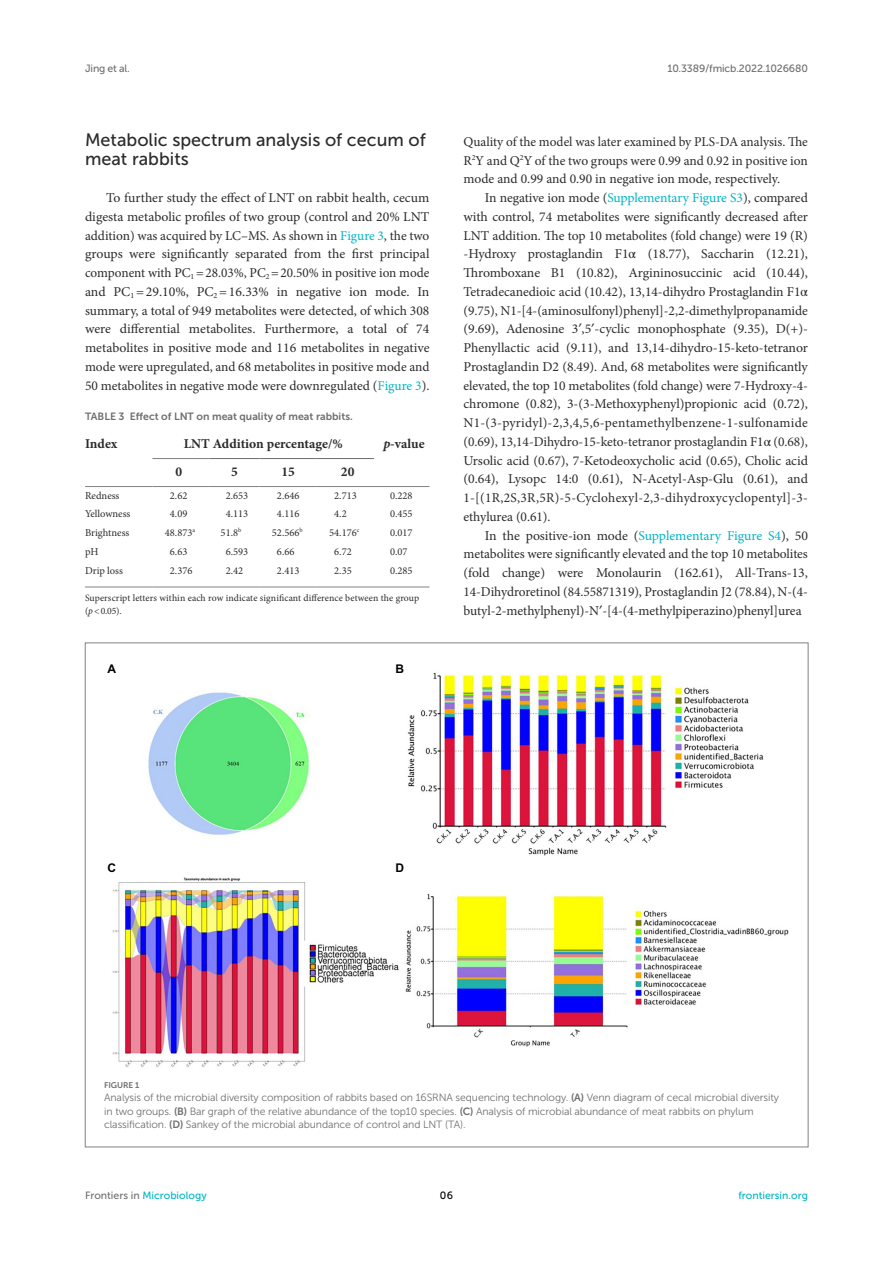
<style>
.page{position:relative;width:893px;height:1263px;background:#fff}
.page>*{position:absolute;margin:0;border:0;box-sizing:border-box;transform-origin:0 0}
.HEAD_2{font:18px/18.8px "Museo Sans 500";color:#2b2b2a}
.TEXT{font:13.5px/18.8px "Minion Pro";color:#2b2b2a;text-align:justify}
.TEXT_FLUSH{font:13.5px/18.8px "Minion Pro";color:#2b2b2a;text-align:justify}
.TB_STH{font:700 13.5px "Minion Pro";color:#2b2b2a}
.TB_CH{font:700 13.5px "Minion Pro";color:#2b2b2a}
.t1{font:700 12px "Arial";color:#000}
.FIG_LEG{font:10.5px/13.5px "Museo Sans 300";letter-spacing:-.01em;color:#706f70}
.TB_TX{font:10.5px "Minion Pro";color:#2b2b2a}
.TT{font:10.5px "Museo Sans 700";color:#706f70}
.t2{font:10.5px "Museo Sans 500";color:#00b4c4}
.t3{font:10.5px "Museo Sans 500";letter-spacing:-.015em;color:#706f70}
.t4{font:10.5px "Museo Sans 500";color:#000}
.TFN{font:9.75px/13.5px "Minion Pro";letter-spacing:.01em;color:#2b2b2a}
.FIG_HD{font:8.25px "Museo Sans 700";letter-spacing:-.01em;color:#706f70}
.s1{color:#00b4c4}
.s2{font-style:italic}
.s3{font-family:"STIX General"}
.s4{font-family:"Gentium Plus"}
.s5{font-family:"Museo Sans 700"}
.s6{color:#706f70}
</style>
<div class="page">
<hr style="left:317px;top:587px;width:57px;height:1px;background:#808285">
<hr style="left:259px;top:587px;width:58px;height:1px;background:#808285">
<hr style="left:210px;top:587px;width:49px;height:1px;background:#808285">
<hr style="left:152px;top:587px;width:58px;height:1px;background:#808285">
<hr style="left:374px;top:587px;width:55px;height:1px;background:#808285">
<hr style="left:85px;top:587px;width:67px;height:1px;background:#808285">
<hr style="left:374px;top:486px;width:55px;height:1px;background:#808285">
<hr style="left:85px;top:486px;width:67px;height:1px;background:#808285">
<hr style="left:210px;top:486px;width:49px;height:1px;background:#808285">
<hr style="left:259px;top:486px;width:58px;height:1px;background:#808285">
<hr style="left:317px;top:486px;width:57px;height:1px;background:#808285">
<hr style="left:152px;top:486px;width:58px;height:1px;background:#808285">
<hr style="left:152px;top:458px;width:58px;height:1px;background:#808285">
<hr style="left:210px;top:458px;width:49px;height:1px;background:#6d6e71">
<hr style="left:259px;top:458px;width:58px;height:1px;background:#6d6e71">
<hr style="left:317px;top:458px;width:57px;height:1px;background:#6d6e71">
<img style="left:112px;top:672px;width:677px;height:395px">
<p class="t3" style="left:85px;top:63px;width:46px">Jing et al.</p>
<p class="t3" style="left:667px;top:63px;width:142px">10.3389/fmicb.2022.1026680</p>
<p class="HEAD_2" style="left:85px;top:130px;width:342px">Metabolic spectrum analysis of cecum of meat rabbits</p>
<p class="TEXT_FLUSH" style="left:85px;top:188px;width:346px;text-indent:21px">To further study the effect of LNT on rabbit health, cecum digesta metabolic profiles of two group (control and 20% LNT addition) was acquired by LC–MS. As shown in <span class="s1">Figure 3</span>, the two groups were significantly separated from the first principal component with PC<sub>1</sub> =28.03%, PC<sub>2</sub> =20.50% in positive ion mode and PC<sub>1</sub> =29.10%, PC<sub>2</sub> =16.33% in negative ion mode. In summary, a total of 949 metabolites were detected, of which 308 were differential metabolites. Furthermore, a total of 74 metabolites in positive mode and 116 metabolites in negative mode were upregulated, and 68 metabolites in positive mode and 50 metabolites in negative mode were downregulated (<span class="s1">Figure 3</span>).</p>
<p class="TT" style="left:85px;top:411px;width:269px">TABLE 3 Effect of LNT on meat quality of meat rabbits.</p>
<p class="TB_CH" style="left:85px;top:434px;width:34px">Index</p>
<p class="TB_STH" style="left:184px;top:434px;width:161px">LNT Addition percentage/%</p>
<p class="TB_CH" style="left:383px;top:434px;width:43px"><span class="s2">p</span>-value</p>
<p class="TB_CH" style="left:175px;top:462px;width:8px">0</p>
<p class="TB_CH" style="left:231px;top:462px;width:8px">5</p>
<p class="TB_CH" style="left:281px;top:462px;width:15px">15</p>
<p class="TB_CH" style="left:341px;top:462px;width:15px">20</p>
<p class="TB_TX" style="left:85px;top:488px;width:36px">Redness</p>
<p class="TB_TX" style="left:170px;top:488px;width:19px">2.62</p>
<p class="TB_TX" style="left:226px;top:488px;width:24px">2.653</p>
<p class="TB_TX" style="left:277px;top:488px;width:24px">2.646</p>
<p class="TB_TX" style="left:334px;top:488px;width:24px">2.713</p>
<p class="TB_TX" style="left:390px;top:488px;width:24px">0.228</p>
<p class="TB_TX" style="left:85px;top:507px;width:47px">Yellowness</p>
<p class="TB_TX" style="left:170px;top:507px;width:19px">4.09</p>
<p class="TB_TX" style="left:226px;top:507px;width:24px">4.113</p>
<p class="TB_TX" style="left:277px;top:507px;width:24px">4.116</p>
<p class="TB_TX" style="left:334px;top:507px;width:14px">4.2</p>
<p class="TB_TX" style="left:390px;top:507px;width:24px">0.455</p>
<p class="TB_TX" style="left:85px;top:526px;width:46px">Brightness</p>
<p class="TB_TX" style="left:165px;top:526px;width:32px">48.873<sup>a</sup></p>
<p class="TB_TX" style="left:221px;top:526px;width:22px">51.8<sup>b</sup></p>
<p class="TB_TX" style="left:272px;top:526px;width:32px">52.566<sup>b</sup></p>
<p class="TB_TX" style="left:329px;top:526px;width:32px">54.176<sup>c</sup></p>
<p class="TB_TX" style="left:390px;top:526px;width:24px">0.017</p>
<p class="TB_TX" style="left:85px;top:544px;width:15px">pH</p>
<p class="TB_TX" style="left:170px;top:544px;width:19px">6.63</p>
<p class="TB_TX" style="left:226px;top:544px;width:24px">6.593</p>
<p class="TB_TX" style="left:277px;top:544px;width:19px">6.66</p>
<p class="TB_TX" style="left:334px;top:544px;width:19px">6.72</p>
<p class="TB_TX" style="left:390px;top:544px;width:19px">0.07</p>
<p class="TB_TX" style="left:85px;top:563px;width:39px">Drip loss</p>
<p class="TB_TX" style="left:170px;top:563px;width:24px">2.376</p>
<p class="TB_TX" style="left:226px;top:563px;width:19px">2.42</p>
<p class="TB_TX" style="left:277px;top:563px;width:24px">2.413</p>
<p class="TB_TX" style="left:334px;top:563px;width:19px">2.35</p>
<p class="TB_TX" style="left:390px;top:563px;width:24px">0.285</p>
<p class="TFN" style="left:85px;top:591px;width:336px">Superscript letters within each row indicate significant difference between the group (<span class="s2">p</span>&lt;0.05).</p>
<p class="t1" style="left:107px;top:661px;width:10px">A</p>
<p class="t1" style="left:396px;top:661px;width:10px">B</p>
<p class="TEXT_FLUSH" style="left:463px;top:132px;width:346px">Quality of the model was later examined by PLS-DA analysis. The R<sup>2</sup>Y and Q<sup>2</sup>Y of the two groups were 0.99 and 0.92 in positive ion mode and 0.99 and 0.90 in negative ion mode, respectively.</p>
<p class="TEXT" style="left:463px;top:188px;width:346px;text-indent:21px">In negative ion mode (<span class="s1">Supplementary Figure S3</span>), compared with control, 74 metabolites were significantly decreased after LNT addition. The top 10 metabolites (fold change) were 19 (R) -Hydroxy prostaglandin F1<span class="s3">α</span> (18.77), Saccharin (12.21), Thromboxane B1 (10.82), Argininosuccinic acid (10.44), Tetradecanedioic acid (10.42), 13,14-dihydro Prostaglandin F1<span class="s3">α </span>(9.75), N1-[4-(aminosulfonyl)phenyl]-2,2-dimethylpropanamide (9.69), Adenosine 3<span class="s4">′</span>,5<span class="s4">′</span>-cyclic monophosphate (9.35), D(+)- Phenyllactic acid (9.11), and 13,14-dihydro-15-keto-tetranor Prostaglandin D2 (8.49). And, 68 metabolites were significantly elevated, the top 10 metabolites (fold change) were 7-Hydroxy-4- chromone (0.82), 3-(3-Methoxyphenyl)propionic acid (0.72), N1-(3-pyridyl)-2,3,4,5,6-pentamethylbenzene-1-sulfonamide (0.69), 13,14-Dihydro-15-keto-tetranor prostaglandin F1<span class="s3">α</span> (0.68), Ursolic acid (0.67), 7-Ketodeoxycholic acid (0.65), Cholic acid (0.64), Lysopc 14:0 (0.61), N-Acetyl-Asp-Glu (0.61), and 1-[(1R,2S,3R,5R)-5-Cyclohexyl-2,3-dihydroxycyclopentyl]-3- ethylurea (0.61).</p>
<p class="TEXT" style="left:463px;top:526px;width:346px;text-indent:21px">In the positive-ion mode (<span class="s1">Supplementary Figure S4</span>), 50 metabolites were significantly elevated and the top 10 metabolites (fold change) were Monolaurin (162.61), All-Trans-13, 14-Dihydroretinol (84.55871319), Prostaglandin J2 (78.84), N-(4- butyl-2-methylphenyl)-N<span class="s4">′</span>-[4-(4-methylpiperazino)phenyl]urea</p>
<p class="t1" style="left:107px;top:859px;width:10px">C</p>
<p class="t1" style="left:396px;top:859px;width:10px">D</p>
<p class="FIG_HD" style="left:104px;top:1080px;width:37px">FIGURE 1</p>
<p class="FIG_LEG" style="left:104px;top:1091px;width:676px">Analysis of the microbial diversity composition of rabbits based on 16SRNA sequencing technology. <span class="s5">(A)</span> Venn diagram of cecal microbial diversity in two groups. <span class="s5">(B)</span> Bar graph of the relative abundance of the top10 species. <span class="s5">(C)</span> Analysis of microbial abundance of meat rabbits on phylum classification. <span class="s5">(D)</span> Sankey of the microbial abundance of control and LNT (TA).</p>
<p class="t2" style="left:85px;top:1190px;width:123px"><span class="s6">Frontiers in</span> Microbiology</p>
<p class="t4" style="left:440px;top:1190px;width:15px">06</p>
<p class="t2" style="left:738px;top:1190px;width:71px">frontiersin.org</p>
</div>
